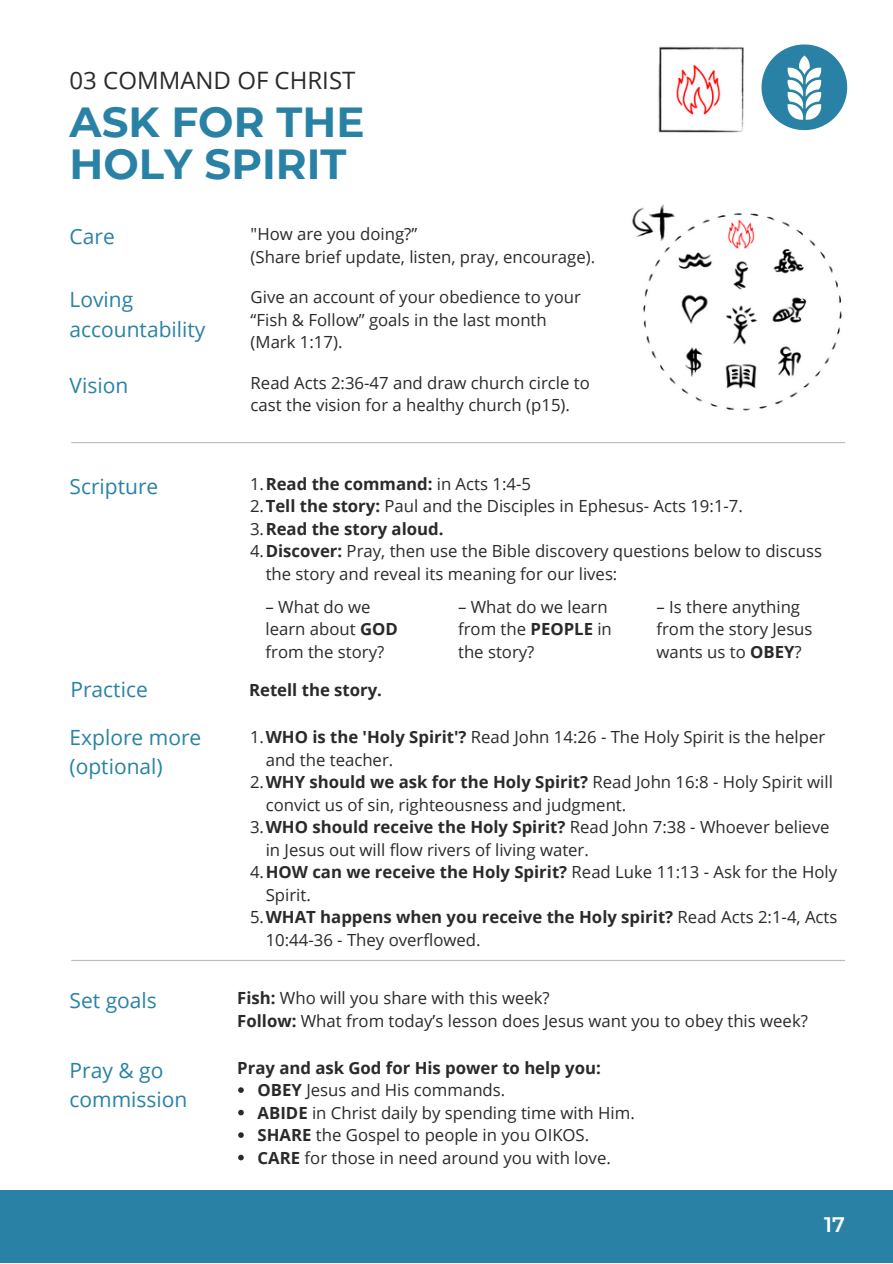
<style>
.page{position:relative;width:893px;height:1264px;background:#fff}
.page>*{position:absolute;margin:0;border:0;box-sizing:border-box;transform-origin:0 0}
.t1{font:700 42px/41.5px "Montserrat";color:#2982a5}
.t2{font:24px "Open Sans";color:#2a2a2a}
.t3{font:21px/29.2px "Open Sans";color:#2982a5}
.t4{font:600 21px "Montserrat";color:#fff}
.t5{font:16.8px/22.5px "Open Sans";color:#2a2a2a}
.t6{font:700 16.8px "Open Sans";color:#2a2a2a}
.s1{font-weight:400}
.s2{font-weight:700}
</style>
<div class="page">
<div style="left:0;top:1190px;width:892px;height:72px;background:#2982a5"></div>
<img style="left:658px;top:46px;width:86px;height:87px">
<svg style="left:761px;top:44px;width:86px;height:86px"></svg>
<img style="left:632px;top:204px;width:210px;height:207px">
<hr style="left:71px;top:959px;width:774px;height:2px;background:#bbb">
<hr style="left:71px;top:442px;width:774px;height:1px;background:#bbb">
<svg style="left:238px;top:1087px;width:6px;height:5px"></svg>
<svg style="left:238px;top:1109px;width:6px;height:6px"></svg>
<svg style="left:238px;top:1132px;width:6px;height:5px"></svg>
<svg style="left:238px;top:1154px;width:6px;height:6px"></svg>
<h2 class="t2" style="left:70px;top:63px;width:287px">03 COMMAND OF CHRIST</h2>
<h1 class="t1" style="left:70px;top:101px;width:296px">ASK FOR THE<br>HOLY SPIRIT</h1>
<p class="t3" style="left:70px;top:221px;width:47px">Care</p>
<p class="t3" style="left:70px;top:285px;width:137px">Loving accountability</p>
<p class="t3" style="left:70px;top:370px;width:60px">Vision</p>
<p class="t5" style="left:250px;top:223px;width:346px">"How are you doing?”<br>(Share brief update, listen, pray, encourage).</p>
<p class="t5" style="left:250px;top:285px;width:332px">Give an account of your obedience to your “Fish &amp; Follow” goals in the last month (Mark 1:17).</p>
<p class="t5" style="left:250px;top:371px;width:341px">Read Acts 2:36-47 and draw church circle to cast the vision for a healthy church (p15).</p>
<p class="t3" style="left:70px;top:471px;width:90px">Scripture</p>
<p class="t6" style="left:250px;top:472px;width:282px"><span class="s1">1.</span>Read the command: <span class="s1">in Acts 1:4-5</span></p>
<p class="t5" style="left:250px;top:494px;width:494px">2.<span class="s2">Tell the story:</span> Paul and the Disciples in Ephesus- Acts 19:1-7.</p>
<p class="t6" style="left:250px;top:517px;width:195px"><span class="s1">3.</span>Read the story aloud.</p>
<p class="t5" style="left:250px;top:539px;width:573px">4.<span class="s2">Discover:</span> Pray, then use the Bible discovery questions below to discuss</p>
<p class="t5" style="left:266px;top:562px;width:353px">the story and reveal its meaning for our lives:</p>
<p class="t5" style="left:265px;top:595px;width:134px">– What do we learn about <span class="s2">GOD </span>from the story?</p>
<p class="t5" style="left:458px;top:595px;width:155px">– What do we learn from the <span class="s2">PEOPLE</span> in the story?</p>
<p class="t5" style="left:656px;top:595px;width:158px">– Is there anything from the story Jesus wants us to <span class="s2">OBEY</span>?</p>
<p class="t3" style="left:70px;top:674px;width:79px">Practice</p>
<p class="t6" style="left:249px;top:678px;width:134px">Retell the story.</p>
<p class="t3" style="left:70px;top:722px;width:133px">Explore more (optional)</p>
<p class="t5" style="left:250px;top:725px;width:576px">1.<span class="s2">WHO is the 'Holy Spirit'?</span> Read John 14:26 - The Holy Spirit is the helper</p>
<p class="t5" style="left:266px;top:747px;width:129px">and the teacher.</p>
<p class="t6" style="left:250px;top:770px;width:584px"><span class="s1">2.</span>WHY should we ask for the Holy Spirit? <span class="s1">Read John 16:8 - Holy Spirit will</span></p>
<p class="t5" style="left:266px;top:792px;width:362px">convict us of sin, righteousness and judgment.</p>
<p class="t6" style="left:250px;top:815px;width:581px"><span class="s1">3.</span>WHO should receive the Holy Spirit? <span class="s1">Read John 7:38 - Whoever believe</span></p>
<p class="t5" style="left:266px;top:837px;width:324px">in Jesus out will flow rivers of living water.</p>
<p class="t5" style="left:250px;top:860px;width:588px">4.<span class="s2">HOW can we receive the Holy Spirit?</span> Read Luke 11:13 - Ask for the Holy</p>
<p class="t5" style="left:266px;top:882px;width:47px">Spirit.</p>
<p class="t6" style="left:250px;top:905px;width:589px"><span class="s1">5.</span>WHAT happens when you receive the Holy spirit? <span class="s1">Read Acts 2:1-4, Acts</span></p>
<p class="t5" style="left:266px;top:927px;width:216px">10:44-36 - They overflowed.</p>
<p class="t3" style="left:70px;top:985px;width:89px">Set goals</p>
<p class="t3" style="left:70px;top:1055px;width:119px">Pray &amp; go commission</p>
<p class="t5" style="left:237px;top:986px;width:572px"><span class="s2">Fish:</span> Who will you share with this week?<br><span class="s2">Follow:</span> What from today’s lesson does Jesus want you to obey this week?</p>
<p class="t6" style="left:237px;top:1056px;width:365px">Pray and ask God for His power to help you:</p>
<p class="t5" style="left:257px;top:1078px;width:378px"><span class="s2">OBEY</span> Jesus and His commands.<br><span class="s2">ABIDE</span> in Christ daily by spending time with Him.<br><span class="s2">SHARE</span> the Gospel to people in you OIKOS.<br><span class="s2">CARE</span> for those in need around you with love.</p>
<p class="t4" style="left:824px;top:1211px;width:22px">17</p>
</div>
